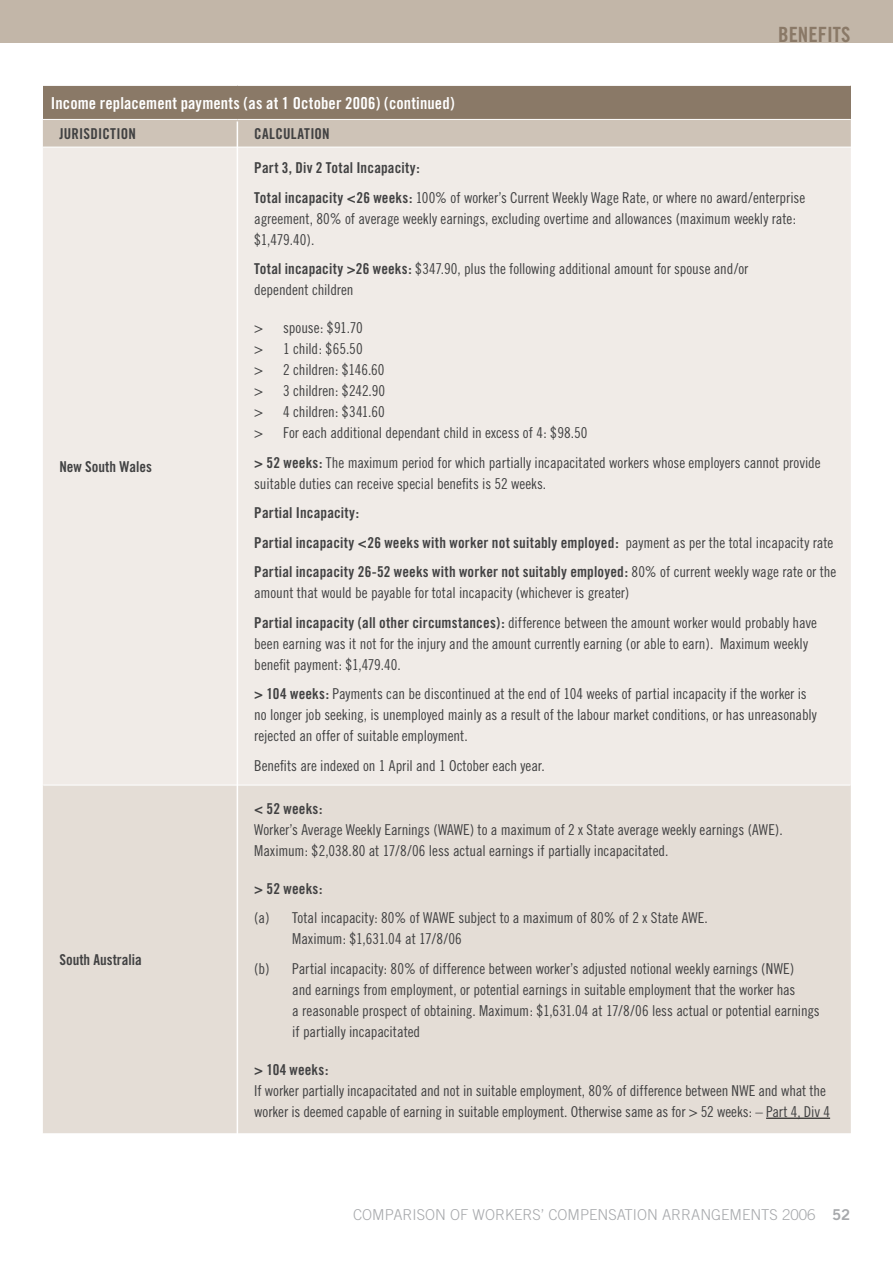
<style>
.page{position:relative;width:893px;height:1263px;background:#fff}
.page>*{position:absolute;margin:0;border:0;box-sizing:border-box;transform-origin:0 0}
.t1{font:21px "Trade Gothic Bold Cond Twenty";color:#8a7967}
.t2{font:16.5px "Trade Gothic Bold Cond Twenty";letter-spacing:.005em;color:#fff}
.t3{font:15px/21px "Trade Gothic Cond Eighteen";letter-spacing:-.005em;color:#414142}
.t4{font:15px/29.5px "Trade Gothic Bold Cond Twenty";letter-spacing:.01em;color:#414142}
.t5{font:300 15px "Trade Gothic";color:#a7a9ac}
.s1{font-family:"Trade Gothic Bold Cond Twenty"}
.s2{font-family:"Trade Gothic Cond Eighteen"}
.s3{font-family:"Trade Gothic Bold Two";font-weight:400}
</style>
<div class="page">
<div style="left:0;top:0;width:893px;height:43px;background:#c2b6a8"></div>
<div style="left:43px;top:85px;width:808px;height:34px;background:#8a7967"></div>
<div style="left:43px;top:120px;width:808px;height:27px;background:#cec3b7"></div>
<div style="left:43px;top:148px;width:808px;height:637px;background:#f0ebe7"></div>
<div style="left:43px;top:785px;width:808px;height:348px;background:#e4ddd6"></div>
<hr style="left:43px;top:85px;width:195px;height:1px;background:#fff">
<hr style="left:238px;top:85px;width:613px;height:1px;background:#fff">
<hr style="left:43px;top:785px;width:195px;height:1px;background:#fff">
<hr style="left:238px;top:785px;width:612px;height:1px;background:#fff">
<hr style="left:766px;top:1118px;width:64px;height:1px;background:#000">
<hr style="left:237px;top:121px;width:1px;height:1015px;background:#fff">
<p class="t2" style="left:51px;top:93px;width:405px">Income replacement payments (as at 1 October 2006) (continued)</p>
<p class="t4" style="left:59px;top:119px;width:78px">Jurisdiction</p>
<p class="t4" style="left:254px;top:119px;width:77px">Calculation</p>
<h1 class="t1" style="left:778px;top:22px;width:73px">BENEFITS</h1>
<p class="t4" style="left:59px;top:452px;width:94px">New South Wales</p>
<p class="t4" style="left:59px;top:945px;width:84px">South Australia</p>
<p class="t4" style="left:254px;top:153px;width:167px">Part 3, Div 2 Total Incapacity:</p>
<p class="t3" style="left:254px;top:187px;width:552px"><span class="s1">Total incapacity &lt;26 weeks:</span> 100% of worker’s Current Weekly Wage Rate, or where no award/enterprise agreement, 80% of average weekly earnings, excluding overtime and allowances (maximum weekly rate: $1,479.40).</p>
<p class="t3" style="left:254px;top:258px;width:496px"><span class="s1">Total incapacity &gt;26 weeks:</span> $347.90, plus the following additional amount for spouse and/or dependent children</p>
<p class="t3" style="left:254px;top:317px;width:335px">&gt; spouse: $91.70<br>&gt; 1 child: $65.50<br>&gt; 2 children: $146.60<br>&gt; 3 children: $242.90<br>&gt; 4 children: $341.60<br>&gt; For each additional dependant child in excess of 4: $98.50</p>
<p class="t3" style="left:254px;top:452px;width:568px"><span class="s1">&gt; 52 weeks:</span> The maximum period for which partially incapacitated workers whose employers cannot provide suitable duties can receive special benefits is 52 weeks.</p>
<p class="t4" style="left:254px;top:498px;width:583px">Partial I ncapacity:<br>Partial incapacity &lt;26 weeks with worker not suitably employed: <span class="s2">payment as per the total incapacity rate<br></span>Partial incapacity 26-52 weeks with worker not suitably employed: <span class="s2">80% of current weekly wage rate or the</span></p>
<p class="t3" style="left:254px;top:578px;width:564px;line-height:29.5px">amount that would be payable for total incapacity (whichever is greater)<br><span class="s1">Partial incapacity (all other circumstances):</span> difference between the amount worker would probably have</p>
<p class="t3" style="left:254px;top:633px;width:555px">been earning was it not for the injury and the amount currently earning (or able to earn). Maximum weekly benefit payment: $1,479.40.</p>
<p class="t3" style="left:254px;top:683px;width:564px"><span class="s1">&gt; 104 weeks:</span> Payments can be discontinued at the end of 104 weeks of partial incapacity if the worker is no longer job seeking, is unemployed mainly as a result of the labour market conditions, or has unreasonably rejected an offer of suitable employment.</p>
<p class="t3" style="left:254px;top:755px;width:292px">Benefits are indexed on 1 April and 1 October each year.</p>
<p class="t4" style="left:254px;top:793px;width:70px">&lt; 52 weeks:</p>
<p class="t3" style="left:254px;top:819px;width:530px">Worker’s Average Weekly Earnings (WAWE) to a maximum of 2 x State average weekly earnings (AWE).<br>Maximum: $2,038.80 at 17/8/06 less actual earnings if partially incapacitated.</p>
<p class="t4" style="left:254px;top:873px;width:70px">&gt; 52 weeks:</p>
<p class="t3" style="left:292px;top:907px;width:417px;text-indent:-38px">(a) Total incapacity: 80% of WAWE subject to a maximum of 80% of 2 x State AWE.<br>Maximum: $1,631.04 at 17/8/06</p>
<p class="t3" style="left:254px;top:958px;width:27px">(b) P</p>
<p class="t3" style="left:292px;top:958px;width:529px;text-indent:7px">artial incapacity: 80% of difference between worker’s adjusted notional weekly earnings (NWE)<br>and earnings from employment, or potential earnings in suitable employment that the worker has<br>a reasonable prospect of obtaining. Maximum: $1,631.04 at 17/8/06 less actual or potential earnings if partially incapacitated</p>
<p class="t4" style="left:254px;top:1054px;width:76px">&gt; 104 weeks:</p>
<p class="t3" style="left:254px;top:1080px;width:577px">If worker partially incapacitated and not in suitable employment, 80% of difference between NWE and what the worker is deemed capable of earning in suitable employment. Otherwise same as for &gt; 52 weeks: – Part 4, Div 4</p>
<p class="t5" style="left:353px;top:1206px;width:489px">COMPARISON OF WORKERS’ COMPENSATION ARRANGEMENTS 2006 <span class="s3">52</span></p>
</div>
